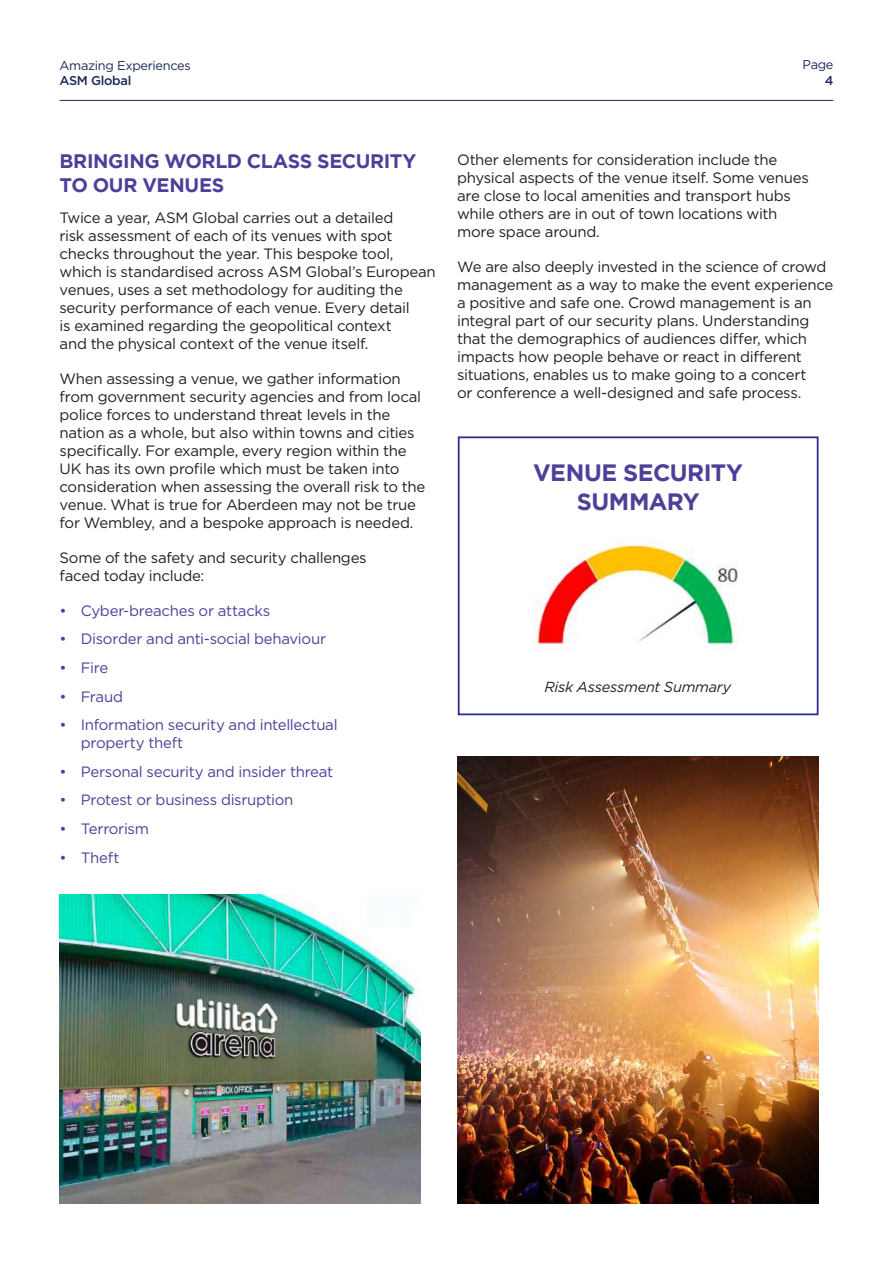
<style>
.page{position:relative;width:893px;height:1263px;background:#fff}
.page>*{position:absolute;margin:0;border:0;box-sizing:border-box;transform-origin:0 0}
.t1{font:700 23.55px/28.5px "Gotham";letter-spacing:-.02em;color:#4f3f99;text-align:center}
.t2{font:700 19.5px/24px "Gotham";letter-spacing:-.02em;color:#4f3f99}
.t3{font:15px/18px "Gotham";letter-spacing:-.02em;color:#231f20}
.t4{font:15px/18px "Gotham";letter-spacing:-.02em;color:#4f3f99}
.t5{font:italic 14.55px "Gotham";letter-spacing:-.015em;color:#231f20}
.t6{font:12.75px "Gotham";letter-spacing:-.025em;color:#1d285c}
.t7{font:500 12.75px "Gotham";letter-spacing:-.025em;color:#1d285c}
</style>
<div class="page">
<hr style="left:60px;top:100px;width:773px;height:1px;background:#1d285c">
<img style="left:533px;top:536px;width:205px;height:115px">
<div style="left:458px;top:436px;width:361px;height:279px;border:2px solid #2e3092"></div>
<img style="left:60px;top:894px;width:361px;height:309px">
<img style="left:457px;top:757px;width:362px;height:446px">
<p class="t6" style="left:60px;top:57px;width:133px">Amazing Experiences</p>
<p class="t7" style="left:60px;top:72px;width:73px">ASM Global</p>
<p class="t6" style="left:803px;top:57px;width:32px">Page</p>
<p class="t7" style="left:825px;top:72px;width:10px">4</p>
<h2 class="t2" style="left:60px;top:148px;width:358px">BRINGING WORLD CLASS SECURITY<br>TO OUR VENUES</h2>
<p class="t3" style="left:60px;top:208px;width:378px">Twice a year, ASM Global carries out a detailed<br>risk assessment of each of its venues with spot checks throughout the year. This bespoke tool, which is standardised across ASM Global’s European venues, uses a set methodology for auditing the security performance of each venue. Every detail<br>is examined regarding the geopolitical context<br>and the physical context of the venue itself.</p>
<p class="t3" style="left:60px;top:369px;width:367px">When assessing a venue, we gather information from government security agencies and from local police forces to understand threat levels in the nation as a whole, but also within towns and cities specifically. For example, every region within the UK has its own profile which must be taken into consideration when assessing the overall risk to the venue. What is true for Aberdeen may not be true for Wembley, and a bespoke approach is needed.</p>
<p class="t3" style="left:60px;top:548px;width:309px">Some of the safety and security challenges faced today include:</p>
<p class="t4" style="left:60px;top:601px;width:212px">• Cyber-breaches or attacks</p>
<p class="t4" style="left:60px;top:630px;width:268px">• Disorder and anti-social behaviour</p>
<p class="t4" style="left:60px;top:658px;width:50px">• Fire</p>
<p class="t4" style="left:60px;top:687px;width:65px">• Fraud</p>
<p class="t4" style="left:81px;top:715px;width:258px;text-indent:-21px">• Information security and intellectual property theft</p>
<p class="t4" style="left:60px;top:762px;width:275px">• Personal security and insider threat</p>
<p class="t4" style="left:60px;top:791px;width:236px">• Protest or business disruption</p>
<p class="t4" style="left:60px;top:819px;width:91px">• Terrorism</p>
<p class="t4" style="left:60px;top:848px;width:61px">• Theft</p>
<p class="t3" style="left:457px;top:150px;width:353px">Other elements for consideration include the physical aspects of the venue itself. Some venues are close to local amenities and transport hubs while others are in out of town locations with more space around.</p>
<p class="t3" style="left:457px;top:257px;width:378px">We are also deeply invested in the science of crowd management as a way to make the event experience a positive and safe one. Crowd management is an integral part of our security plans. Understanding that the demographics of audiences differ, which impacts how people behave or react in different situations, enables us to make going to a concert<br>or conference a well-designed and safe process.</p>
<h1 class="t1" style="left:533px;top:458px;width:212px">VENUE SECURITY<br>SUMMARY</h1>
<p class="t5" style="left:544px;top:678px;width:188px">Risk Assessment Summary</p>
</div>
